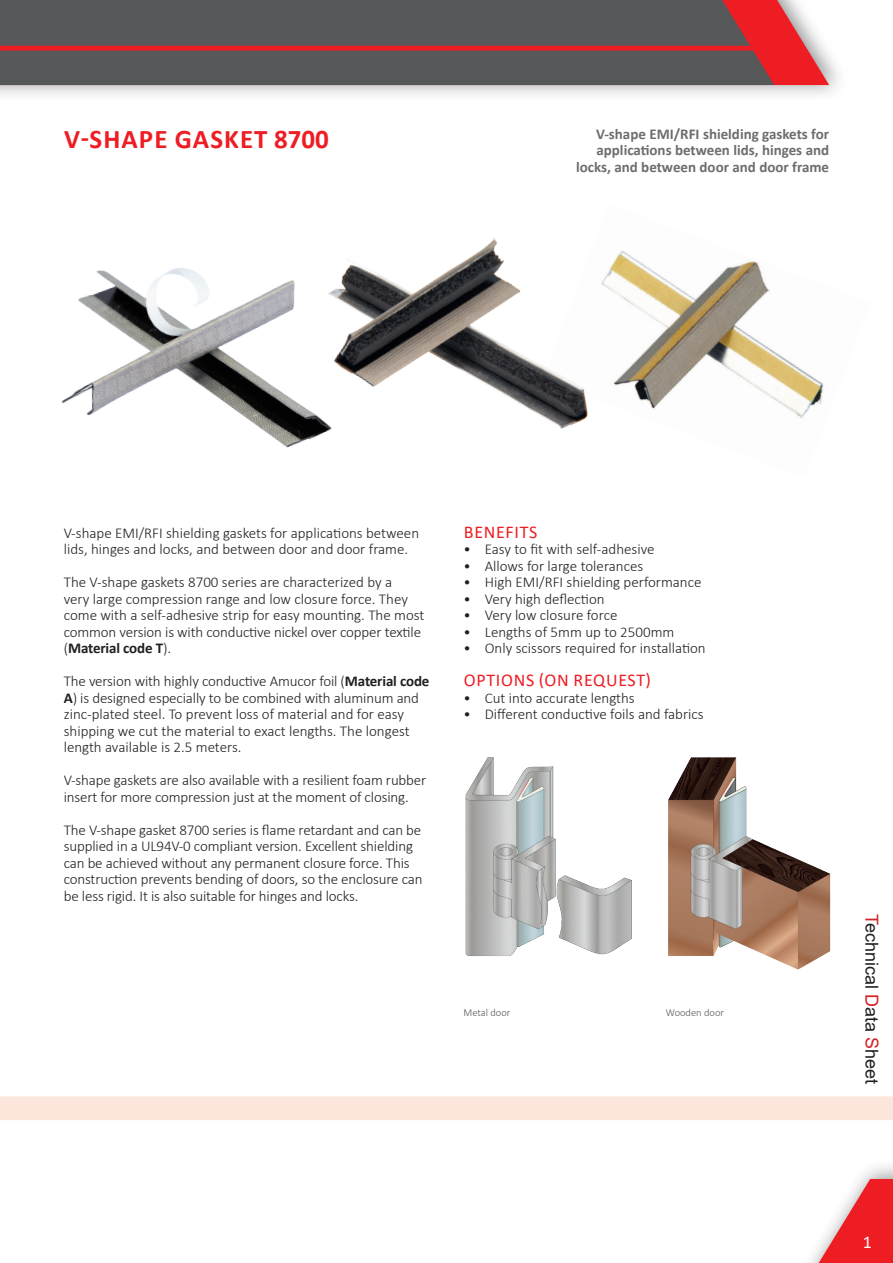
<style>
.page{position:relative;width:893px;height:1263px;background:#fff}
.page>*{position:absolute;margin:0;border:0;box-sizing:border-box;transform-origin:0 0}
.kop_18pt{font:700 27px "Calibri";letter-spacing:.04em;color:#ee1d23}
.kop_12pt{font:18px "Calibri";letter-spacing:.04em;color:#ee1d23}
.t1{font:18px "Arial";color:#231f20}
.t2{font:18px "Calibri";color:#fff}
.platte_tekst_product{font:300 15px/16.5px "Calibri";letter-spacing:-.01em;color:#231f20}
.platte_tekst_10pt_70{font:700 15px/16.5px "Calibri";color:#6c6d70;text-align:right}
.Notice{font:300 10.5px "Calibri";color:#57585a}
.s1{font-weight:700}
.s2{color:#d1232a}
</style>
<div class="page">
<svg style="left:0;top:874px;width:893px;height:389px"></svg>
<div style="left:0;top:0;width:849px;height:102px;background:#231f20;opacity:.5"></div>
<svg style="left:774px;top:0;width:55px;height:85px;fill:#ee1d23"></svg>
<svg style="left:0;top:0;width:774px;height:85px;background:#aa373b"></svg>
<svg style="left:0;top:0;width:756px;height:84px;background:#615356"></svg>
<img style="left:463px;top:757px;width:367px;height:233px">
<img style="left:634px;top:258px;width:190px;height:160px">
<img style="left:419px;top:238px;width:215px;height:191px">
<img style="left:61px;top:259px;width:358px;height:189px">
<p class="kop_18pt" style="left:64px;top:120px;width:266px">V-SHAPE GASKET 8700</p>
<p class="platte_tekst_10pt_70" style="left:576px;top:125px;width:255px">V-shape EMI/RFI shielding gaskets for applications between lids, hinges and locks, and between door and door frame</p>
<p class="platte_tekst_product" style="left:64px;top:524px;width:357px">V-shape EMI/RFI shielding gaskets for applications between lids, hinges and locks, and between door and door frame.</p>
<p class="platte_tekst_product" style="left:64px;top:574px;width:362px">The V-shape gaskets 8700 series are characterized by a<br>very large compression range and low closure force. They come with a self-adhesive strip for easy mounting. The most common version is with conductive nickel over copper textile (<span class="s1">Material code T</span>).</p>
<p class="platte_tekst_product" style="left:64px;top:673px;width:367px">The version with highly conductive Amucor foil (<span class="s1">Material code A</span>) is designed especially to be combined with aluminum and zinc-plated steel. To prevent loss of material and for easy shipping we cut the material to exact lengths. The longest length available is 2.5 meters.</p>
<p class="platte_tekst_product" style="left:64px;top:772px;width:364px">V-shape gaskets are also available with a resilient foam rubber insert for more compression just at the moment of closing.</p>
<p class="platte_tekst_product" style="left:64px;top:821px;width:360px">The V-shape gasket 8700 series is flame retardant and can be supplied in a UL94V-0 compliant version. Excellent shielding can be achieved without any permanent closure force. This construction prevents bending of doors, so the enclosure can be less rigid. It is also suitable for hinges and locks.</p>
<p class="kop_12pt" style="left:464px;top:519px;width:75px">BENEFITS</p>
<p class="platte_tekst_product" style="left:463px;top:541px;width:193px">• Easy to fit with self-adhesive</p>
<p class="platte_tekst_product" style="left:463px;top:557px;width:181px">• Allows for large tolerances</p>
<p class="platte_tekst_product" style="left:463px;top:574px;width:240px">• High EMI/RFI shielding performance</p>
<p class="platte_tekst_product" style="left:463px;top:590px;width:143px">• Very high deflection</p>
<p class="platte_tekst_product" style="left:463px;top:607px;width:155px">• Very low closure force</p>
<p class="platte_tekst_product" style="left:463px;top:623px;width:212px">• Lengths of 5mm up to 2500mm</p>
<p class="platte_tekst_product" style="left:463px;top:640px;width:244px">• Only scissors required for installation</p>
<p class="kop_12pt" style="left:464px;top:668px;width:189px">OPTIONS (ON REQUEST)</p>
<p class="platte_tekst_product" style="left:463px;top:689px;width:173px">• Cut into accurate lengths</p>
<p class="platte_tekst_product" style="left:463px;top:706px;width:242px">• Different conductive foils and fabrics</p>
<p class="Notice" style="left:463px;top:1006px;width:48px">Metal door</p>
<p class="Notice" style="left:666px;top:1006px;width:60px">Wooden door</p>
<p class="t1" style="left:884px;top:914px;width:172px;rotate:90deg"><span class="s2">T</span>echnical <span class="s2">D</span>ata <span class="s2">S</span>heet</p>
<p class="t2" style="left:863px;top:1229px;width:11px">1</p>
</div>
